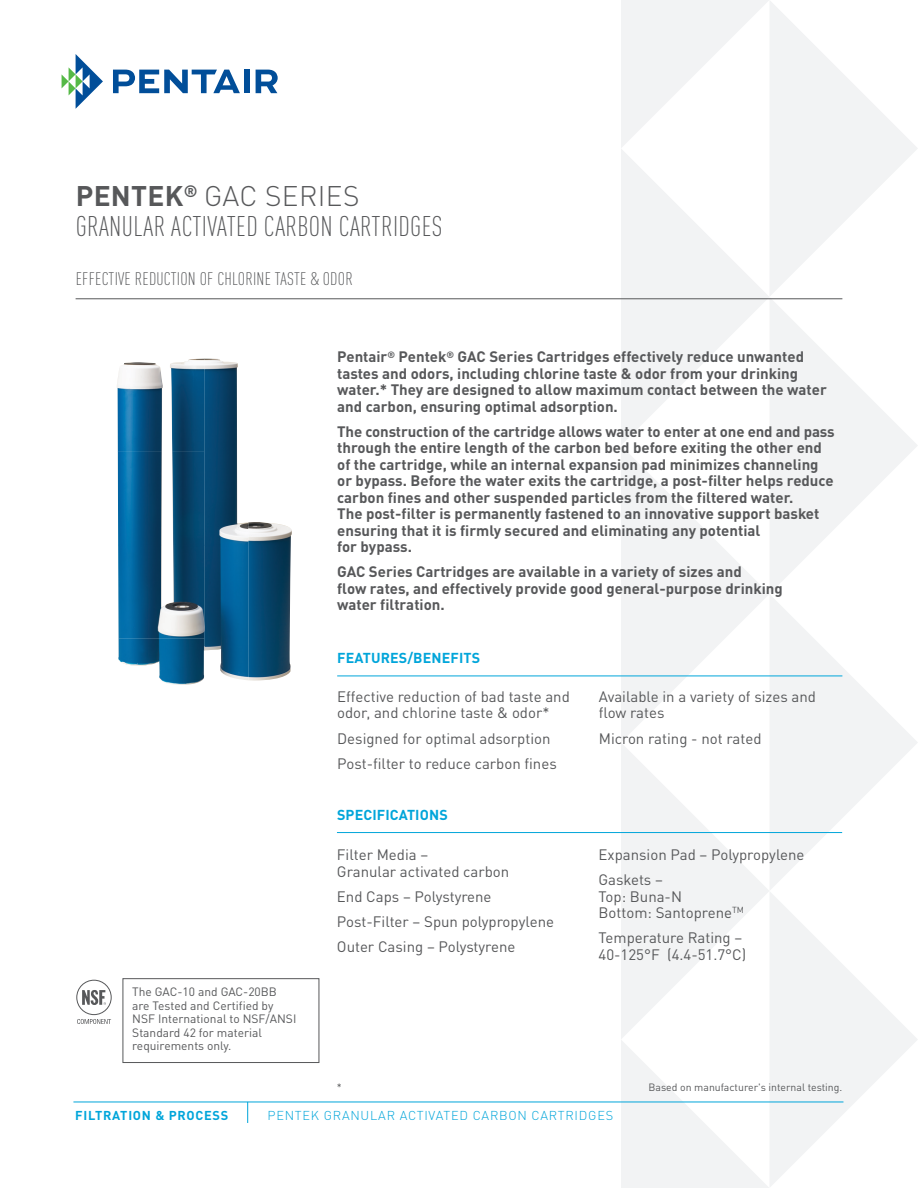
<style>
.page{position:relative;width:918px;height:1188px;background:#fff}
.page>*{position:absolute;margin:0;border:0;box-sizing:border-box;transform-origin:0 0}
.t1{font:300 condensed 28.05px/30px "DIN Pro";letter-spacing:.01em;color:#57585a}
.t2{font:300 condensed 18px "DIN Pro";letter-spacing:.01em;color:#57585a}
.t3{font:700 15px/16.5px "DIN Pro";color:#57585a}
.t4{font:15px/16.5px "DIN Pro";color:#57585a}
.t5{font:700 14.25px "DIN Pro";letter-spacing:.01em;color:#00a5da}
.t6{font:300 12.75px "DIN Pro";letter-spacing:.06em;color:#00a5da}
.t7{font:700 12.75px "DIN Pro";letter-spacing:.06em;color:#00a5da}
.t8{font:12px/13.5px "DIN Pro";color:#57585a}
.t9{font:10.5px "DIN Pro";color:#57585a}
.s1{font-weight:700;font-stretch:normal}
.s2{font-stretch:normal}
</style>
<div class="page">
<svg style="left:621px;top:0;width:296px;height:148px"></svg>
<svg style="left:621px;top:148px;width:296px;height:297px;fill:#f4f5f6"></svg>
<svg style="left:621px;top:445px;width:296px;height:297px"></svg>
<svg style="left:621px;top:742px;width:296px;height:445px"></svg>
<svg style="left:621px;top:1039px;width:149px;height:149px"></svg>
<hr style="left:73px;top:1102px;width:770px;height:1px;background:#00a5da">
<svg style="left:247px;top:1102px;width:1px;height:21px"></svg>
<svg style="left:62px;top:54px;width:41px;height:55px"></svg>
<svg style="left:113px;top:70px;width:127px;height:23px"></svg>
<div style="left:244px;top:70px;width:5px;height:23px;background:#014e99"></div>
<svg style="left:256px;top:70px;width:22px;height:23px"></svg>
<hr style="left:76px;top:298px;width:766px;height:1px;background:#57585a">
<hr style="left:337px;top:676px;width:505px;height:1px;background:#00a5da">
<hr style="left:337px;top:832px;width:505px;height:1px;background:#00a5da">
<img style="left:117px;top:359px;width:88px;height:326px">
<img style="left:205px;top:359px;width:43px;height:321px">
<img style="left:248px;top:522px;width:44px;height:159px">
<div style="left:76px;top:980px;width:36px;height:35px;border:1px solid #57585a;border-radius:50%"></div>
<svg style="left:82px;top:990px;width:24px;height:15px"></svg>
<svg style="left:77px;top:1019px;width:34px;height:5px"></svg>
<div style="left:123px;top:978px;width:196px;height:85px;border:1px solid #57585a"></div>
<h1 class="t1" style="left:76px;top:179px;width:368px"><span class="s1">PENTEK</span><sup>®</sup> <span class="s2">GAC SERIES<br></span>GRANULAR ACTIVATED CARBON CARTRIDGES</h1>
<p class="t2" style="left:76px;top:266px;width:279px">EFFECTIVE REDUCTION OF CHLORINE TASTE &amp; ODOR</p>
<p class="t3" style="left:337px;top:347px;width:491px">Pentair<sup>®</sup> Pentek<sup>®</sup> gAC Series Cartridges effectively reduce unwanted tastes and odors, including chlorine taste &amp; odor from your drinking water.* They are designed to allow maximum contact between the water and carbon, ensuring optimal adsorption.</p>
<p class="t3" style="left:337px;top:421px;width:499px">The construction of the cartridge allows water to enter at one end and pass through the entire length of the carbon bed before exiting the other end of the cartridge, while an internal expansion pad minimizes channeling or bypass. Before the water exits the cartridge, a post-filter helps reduce carbon fines and other suspended particles from the filtered water.<br>The post-filter is permanently fastened to an innovative support basket ensuring that it is firmly secured and eliminating any potential<br>for bypass.</p>
<p class="t3" style="left:337px;top:562px;width:447px">gAC Series Cartridges are available in a variety of sizes and<br>flow rates, and effectively provide good general-purpose drinking water filtration.</p>
<p class="t8" style="left:132px;top:984px;width:166px">The GAC-10 and GAC-20BB are Tested and Certified by<br>NSF International to NSF/ANSI<br>Standard 42 for material requirements only.</p>
<p class="t5" style="left:337px;top:646px;width:145px">FEATuRES/BENEFITS</p>
<p class="t4" style="left:337px;top:687px;width:234px">Effective reduction of bad taste and odor, and chlorine taste &amp; odor*</p>
<p class="t4" style="left:337px;top:724px;width:221px;line-height:25.2px">Designed for optimal adsorption<br>Post-filter to reduce carbon fines</p>
<p class="t5" style="left:337px;top:803px;width:112px">SPECIFICATIONS</p>
<p class="t4" style="left:337px;top:845px;width:174px">Filter Media –<br>Granular activated carbon</p>
<p class="t4" style="left:337px;top:882px;width:219px;line-height:25.2px">End Caps – Polystyrene<br>Post-Filter – Spun polypropylene<br>Outer Casing – Polystyrene</p>
<p class="t4" style="left:599px;top:687px;width:219px">Available in a variety of sizes and flow rates</p>
<p class="t4" style="left:599px;top:728px;width:164px">Micron rating - not rated</p>
<p class="t4" style="left:599px;top:841px;width:208px;line-height:25.2px">Expansion Pad – Polypropylene<br>Gaskets –</p>
<p class="t4" style="left:599px;top:887px;width:147px">Top: Buna-N<br>Bottom: Santoprene<sup>TM</sup></p>
<p class="t4" style="left:599px;top:928px;width:149px">Temperature Rating –<br>40-125°F (4.4-51.7°C)</p>
<p class="t7" style="left:75px;top:1105px;width:155px">FILTRATION &amp; PROCESS</p>
<p class="t9" style="left:337px;top:1079px;width:6px">*</p>
<p class="t9" style="left:649px;top:1079px;width:195px">Based on manufacturer's internal testing.</p>
<p class="t6" style="left:268px;top:1106px;width:347px">PENTEK GRANULAR ACTIVATED CARBON CARTRIDGES</p>
</div>
